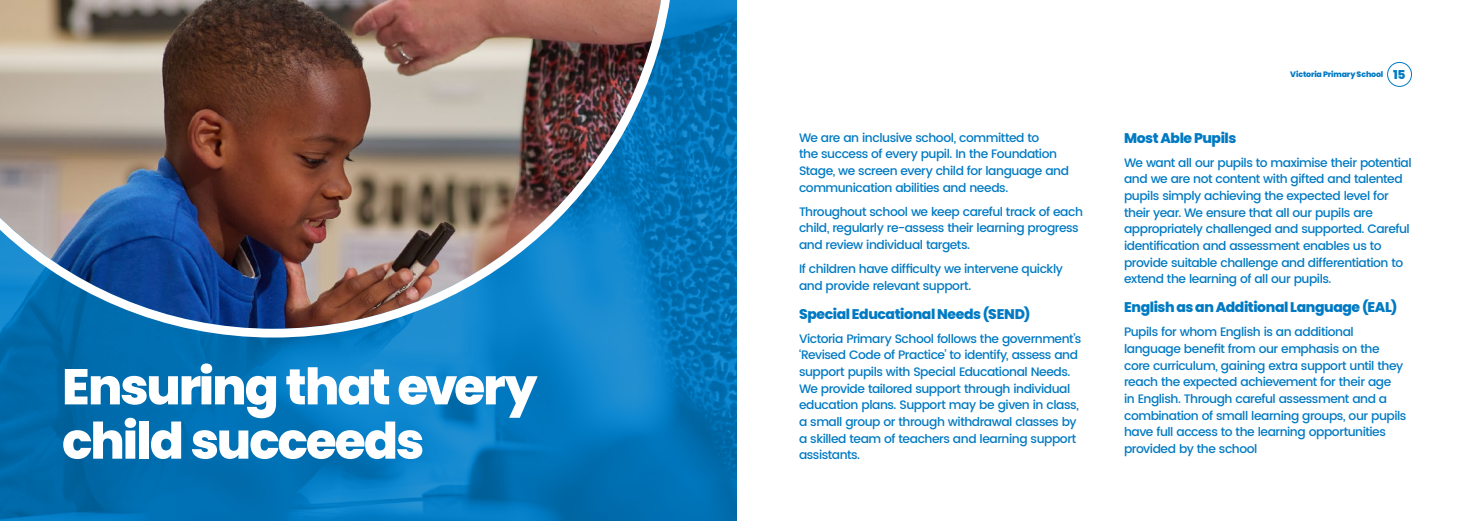
<style>
.page{position:relative;width:1474px;height:521px;background:#fff}
.page>*{position:absolute;margin:0;border:0;box-sizing:border-box;transform-origin:0 0}
.t1{font:800 50.23px/54.2px "Poppins";letter-spacing:-.04em;color:#fff}
.t2{font:800 14px "Poppins";letter-spacing:-.03em;color:#007ac3}
.t3{font:500 12.25px/16.6px "Poppins";letter-spacing:-.04em;color:#007ac3}
.t4{font:800 7.88px "Poppins";letter-spacing:-.02em;color:#007ac3}
.s1{font-size:12.25px}
</style>
<div class="page">
<img style="left:0;top:0;width:737px;height:521px">
<img style="left:0;top:0;width:679px;height:342px">
<div style="left:1386px;top:62px;width:25px;height:25px;border:1px solid #007ac3;border-radius:50%"></div>
<h1 class="t1" style="left:62px;top:360px;width:477px">Ensuring that every child succeeds</h1>
<p class="t3" style="left:799px;top:129px;width:271px">We are an inclusive school, committed to<br>the success of every pupil. In the Foundation Stage, we screen every child for language and communication abilities and needs.</p>
<p class="t3" style="left:799px;top:203px;width:285px">Throughout school we keep careful track of each child, regularly re-assess their learning progress and review individual targets.</p>
<p class="t3" style="left:799px;top:261px;width:265px">If children have difficulty we intervene quickly and provide relevant support.</p>
<p class="t2" style="left:799px;top:306px;width:233px">Special Educational Needs (SEND)</p>
<p class="t3" style="left:799px;top:330px;width:284px">Victoria Primary School follows the government’s ‘Revised Code of Practice’ to identify, assess and support pupils with Special Educational Needs.<br>We provide tailored support through individual education plans. Support may be given in class, a small group or through withdrawal classes by a skilled team of teachers and learning support assistants.</p>
<p class="t4" style="left:1290px;top:70px;width:117px">Victoria Primary School <span class="s1">15</span></p>
<p class="t2" style="left:1124px;top:130px;width:114px">Most Able Pupils</p>
<p class="t3" style="left:1124px;top:155px;width:289px">We want all our pupils to maximise their potential and we are not content with gifted and talented pupils simply achieving the expected level for their year. We ensure that all our pupils are appropriately challenged and supported. Careful identification and assessment enables us to provide suitable challenge and differentiation to extend the learning of all our pupils.</p>
<p class="t2" style="left:1124px;top:299px;width:275px">English as an Additional Language (EAL)</p>
<p class="t3" style="left:1124px;top:324px;width:284px">Pupils for whom English is an additional language benefit from our emphasis on the core curriculum, gaining extra support until they reach the expected achievement for their age<br>in English. Through careful assessment and a combination of small learning groups, our pupils have full access to the learning opportunities provided by the school</p>
</div>
